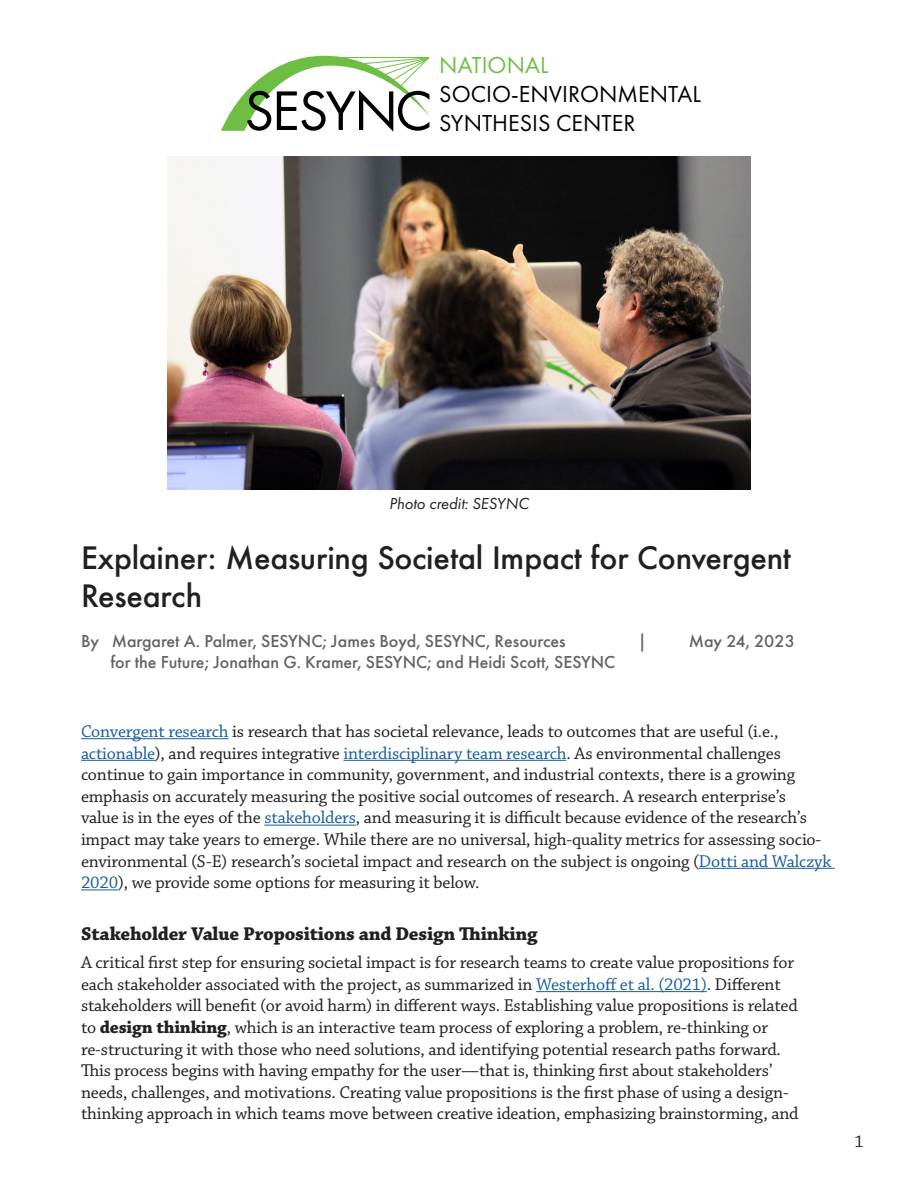
<style>
.page{position:relative;width:918px;height:1188px;background:#fff}
.page>*{position:absolute;margin:0;border:0;box-sizing:border-box;transform-origin:0 0}
.t1{font:57.9px "Futura PT";letter-spacing:-.04em;color:#000}
.t2{font:500 30px/37.5px "Futura";letter-spacing:-.01em;color:#231f20}
.t3{font:24px/28.8px "Futura PT";color:#000}
.t4{font:700 19.5px "Chaparral Pro";letter-spacing:-.01em;color:#231f20}
.t5{font:18px/21.6px "Chaparral Pro";letter-spacing:-.01em;color:#231f20}
.t6{font:500 18px "Futura PT";color:#636366}
.t7{font:italic 16.5px "Futura PT";color:#231f20}
.s1{color:#6fbe44}
.s2{color:#175d9e}
.s3{font-weight:700}
</style>
<div class="page">
<hr style="left:81px;top:738px;width:148px;height:1px;background:#175d9e">
<hr style="left:81px;top:760px;width:74px;height:1px;background:#175d9e">
<hr style="left:344px;top:760px;width:222px;height:1px;background:#175d9e">
<hr style="left:264px;top:825px;width:92px;height:1px;background:#175d9e">
<hr style="left:699px;top:868px;width:136px;height:1px;background:#175d9e">
<hr style="left:81px;top:889px;width:37px;height:1px;background:#175d9e">
<hr style="left:536px;top:991px;width:171px;height:1px;background:#175d9e">
<svg style="left:221px;top:55px;width:209px;height:76px"></svg>
<img style="left:167px;top:157px;width:584px;height:332px">
<p class="t1" style="left:244px;top:76px;width:190px">SESYNC</p>
<p class="t3" style="left:439px;top:51px;width:263px"><span class="s1">NATIONAL<br></span>SOCIO-ENVIRONMENTAL<br>SYNTHESIS CENTER</p>
<p class="t7" style="left:389px;top:494px;width:141px">Photo credit: SESYNC</p>
<p class="t2" style="left:81px;top:539px;width:712px">Explainer: Measuring Societal Impact for Convergent<br>Research</p>
<p class="t6" style="left:81px;top:630px;width:486px">By Margaret A. Palmer, SESYNC; James Boyd, SESYNC, Resources</p>
<p class="t6" style="left:638px;top:630px;width:10px">|</p>
<p class="t6" style="left:689px;top:630px;width:108px">May 24, 2023</p>
<p class="t6" style="left:110px;top:651px;width:507px">for the Future; Jonathan G. Kramer, SESYNC; and Heidi Scott, SESYNC</p>
<p class="t5" style="left:81px;top:721px;width:752px"><span class="s2">Convergent research</span> is research that has societal relevance, leads to outcomes that are useful (i.e., <span class="s2">actionable</span>), and requires integrative <span class="s2">interdisciplinary team research</span>. As environmental challenges continue to gain importance in community, government, and industrial contexts, there is a growing emphasis on accurately measuring the positive social outcomes of research. A research enterprise’s<br>value is in the eyes of the <span class="s2">stakeholders</span>, and measuring it is difficult because evidence of the research’s impact may take years to emerge. While there are no universal, high-quality metrics for assessing socio&shy;environmental (S-E) research’s societal impact and research on the subject is ongoing (<span class="s2">Dotti and Walczyk 2020</span>), we provide some options for measuring it below.</p>
<p class="t4" style="left:81px;top:922px;width:458px">Stakeholder Value Propositions and Design Thinking</p>
<p class="t5" style="left:81px;top:952px;width:719px">A critical first step for ensuring societal impact is for research teams to create value propositions for each stakeholder associated with the project, as summarized in <span class="s2">Westerhoff et al. (2021)</span>. Different stakeholders will benefit (or avoid harm) in different ways. Establishing value propositions is related to <span class="s3">design thinking</span>, which is an interactive team process of exploring a problem, re-thinking or re-structuring it with those who need solutions, and identifying potential research paths forward.<br>This process begins with having empathy for the user—that is, thinking first about stakeholders’ needs, challenges, and motivations. Creating value propositions is the first phase of using a design&shy;thinking approach in which teams move between creative ideation, emphasizing brainstorming, and</p>
<p class="t5" style="left:855px;top:1132px;width:11px">1</p>
</div>
